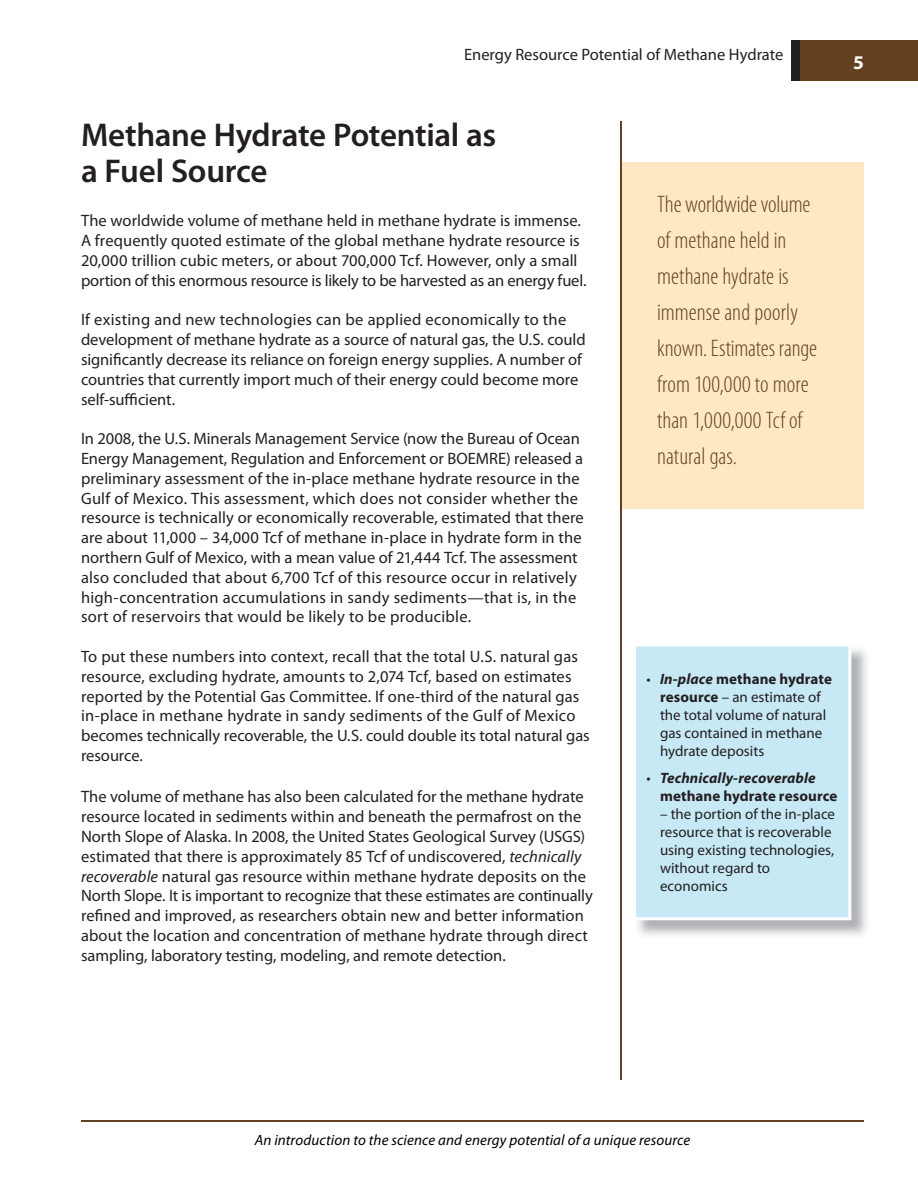
<style>
.page{position:relative;width:918px;height:1188px;background:#fff}
.page>*{position:absolute;margin:0;border:0;box-sizing:border-box;transform-origin:0 0}
.t1{font:600 33px/36px "Myriad Pro";letter-spacing:-.01em;color:#231f20}
.t2{font:300 condensed 24px/36px "Myriad Pro";color:#634020}
.t3{font:700 19.5px "Myriad Pro";color:#fff}
.t4{font:16.5px/19.8px "Myriad Pro";color:#231f20}
.t5{font:15px/18px "Myriad Pro";color:#231f20}
.t6{font:italic 15px "Myriad Pro";letter-spacing:.005em;color:#000}
.t7{font:italic 700 15px/18px "Myriad Pro";letter-spacing:.005em;color:#231f20}
.s1{font-style:italic}
.s2{font-weight:700;font-style:italic}
.s3{font-weight:700}
.s4{font-weight:400;font-style:normal}
.s5{font-style:normal}
</style>
<div class="page">
<div style="left:796px;top:40px;width:122px;height:41px;background:#634020"></div>
<div style="left:791px;top:40px;width:9px;height:41px;background:#231f20"></div>
<div style="left:622px;top:162px;width:242px;height:346px;background:#fee8c4"></div>
<hr style="left:81px;top:1120px;width:783px;height:2px;background:#634020">
<hr style="left:620px;top:122px;width:2px;height:958px;background:#634020">
<img style="left:638px;top:649px;width:229px;height:287px">
<div style="left:636px;top:646px;width:215px;height:274px;background:#c7e9f6"></div>
<p class="t4" style="left:464px;top:44px;width:321px">Energy Resource Potential of Methane Hydrate</p>
<p class="t3" style="left:853px;top:49px;width:12px">5</p>
<h1 class="t1" style="left:81px;top:116px;width:417px">Methane Hydrate Potential as a Fuel Source</h1>
<p class="t4" style="left:81px;top:211px;width:507px">The worldwide volume of methane held in methane hydrate is immense.<br>A frequently quoted estimate of the global methane hydrate resource is 20,000 trillion cubic meters, or about 700,000 Tcf. However, only a small portion of this enormous resource is likely to be harvested as an energy fuel.</p>
<p class="t4" style="left:81px;top:310px;width:506px">If existing and new technologies can be applied economically to the development of methane hydrate as a source of natural gas, the U.S. could significantly decrease its reliance on foreign energy supplies. A number of countries that currently import much of their energy could become more self-sufficient.</p>
<p class="t4" style="left:81px;top:428px;width:504px">In 2008, the U.S. Minerals Management Service (now the Bureau of Ocean Energy Management, Regulation and Enforcement or BOEMRE) released a preliminary assessment of the in-place methane hydrate resource in the Gulf of Mexico. This assessment, which does not consider whether the resource is technically or economically recoverable, estimated that there are about 11,000 – 34,000 Tcf of methane in-place in hydrate form in the northern Gulf of Mexico, with a mean value of 21,444 Tcf. The assessment also concluded that about 6,700 Tcf of this resource occur in relatively high-concentration accumulations in sandy sediments—that is, in the sort of reservoirs that would be likely to be producible.</p>
<p class="t4" style="left:81px;top:646px;width:510px">To put these numbers into context, recall that the total U.S. natural gas resource, excluding hydrate, amounts to 2,074 Tcf, based on estimates reported by the Potential Gas Committee. If one-third of the natural gas in-place in methane hydrate in sandy sediments of the Gulf of Mexico becomes technically recoverable, the U.S. could double its total natural gas resource.</p>
<p class="t4" style="left:81px;top:787px;width:513px">The volume of methane has also been calculated for the methane hydrate resource located in sediments within and beneath the permafrost on the North Slope of Alaska. In 2008, the United States Geological Survey (USGS) estimated that there is approximately 85 Tcf of undiscovered, <span class="s1">technically recoverable</span> natural gas resource within methane hydrate deposits on the North Slope. It is important to recognize that these estimates are continually refined and improved, as researchers obtain new and better information about the location and concentration of methane hydrate through direct sampling, laboratory testing, modeling, and remote detection.</p>
<h2 class="t2" style="left:657px;top:186px;width:161px">The worldwide volume of methane held in methane hydrate is immense and poorly known. Estimates range from 100,000 to more than 1,000,000 Tcf of natural gas.</h2>
<p class="t5" style="left:660px;top:669px;width:174px;text-indent:-14px">• <span class="s2">In-place</span> <span class="s3">methane hydrate resource</span> – an estimate of the total volume of natural gas contained in methane hydrate deposits</p>
<p class="t7" style="left:660px;top:768px;width:179px;text-indent:-14px"><span class="s4">•</span> Technically-recoverable <span class="s5">methane hydrate resource</span></p>
<p class="t5" style="left:660px;top:804px;width:177px">– the portion of the in-place resource that is recoverable using existing technologies, without regard to economics</p>
<p class="t6" style="left:255px;top:1131px;width:437px">An introduction to the science and energy potential of a unique resource</p>
</div>
